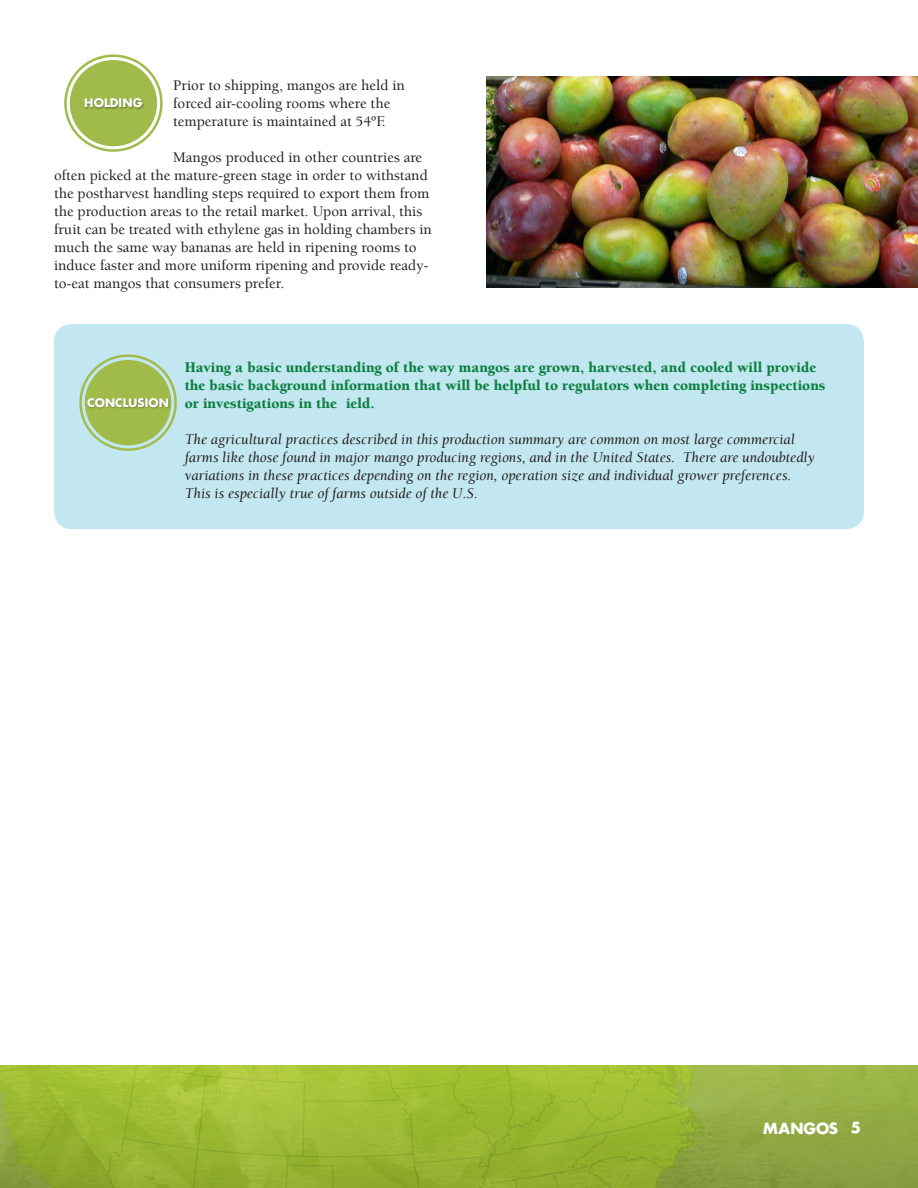
<style>
.page{position:relative;width:918px;height:1188px;background:#fff}
.page>*{position:absolute;margin:0;border:0;box-sizing:border-box;transform-origin:0 0}
.Body_Copy{font:500 15px/18px "Berkeley UC Davis";color:#231f20}
.Body_Copy-2{font:italic 500 15px/18px "Berkeley UC Davis";color:#231f20}
.Body_Copy-3{font:900 15px/18px "Berkeley UC Davis";color:#0d8041}
.t1{font:700 15px "Futura UC Davis";color:#fff}
.t2{font:700 11.55px "Futura UC Davis";color:#fff}
.t3{font:700 11.4px "Futura UC Davis";color:#fff}
</style>
<div class="page">
<div style="left:54px;top:324px;width:810px;height:205px;background:#c3e7f0;border-radius:18px"></div>
<div style="left:70px;top:60px;width:87px;height:86px;background:#a0bb4a;border-radius:50%"></div>
<div style="left:64px;top:54px;width:99px;height:98px;border:2px solid #a0bb4a;border-radius:50%"></div>
<img style="left:84px;top:98px;width:60px;height:12px">
<img style="left:486px;top:77px;width:432px;height:211px">
<div style="left:85px;top:360px;width:86px;height:85px;background:#a0bb4a;border-radius:50%"></div>
<div style="left:79px;top:354px;width:98px;height:97px;border:2px solid #a0bb4a;border-radius:50%"></div>
<img style="left:85px;top:395px;width:87px;height:18px">
<img style="left:704px;top:1066px;width:214px;height:122px">
<svg style="left:0;top:1066px;width:704px;height:122px;background:#9bb633"></svg>
<p class="Body_Copy" style="left:173px;top:76px;width:233px">Prior to shipping, mangos are held in forced air-cooling rooms where the temperature is maintained at 54ºF.</p>
<p class="Body_Copy" style="left:54px;top:148px;width:380px;text-indent:119px">Mangos produced in other countries are often picked at the mature-green stage in order to withstand the postharvest handling steps required to export them from the production areas to the retail market. Upon arrival, this fruit can be treated with ethylene gas in holding chambers in much the same way bananas are held in ripening rooms to induce faster and more uniform ripening and provide ready&shy;to-eat mangos that consumers prefer.</p>
<p class="t2" style="left:84px;top:95px;width:60px">HOLDING</p>
<p class="t3" style="left:87px;top:395px;width:83px">CONCLUSION</p>
<p class="Body_Copy-3" style="left:185px;top:358px;width:642px">Having a basic understanding of the way mangos are grown, harvested, and cooled will provide the basic background information that will be helpful to regulators when completing inspections or investigations in the ield.</p>
<p class="Body_Copy-2" style="left:185px;top:430px;width:632px">The agricultural practices described in this production summary are common on most large commercial farms like those found in major mango producing regions, and in the United States. There are undoubtedly variations in these practices depending on the region, operation size and individual grower preferences.<br>This is especially true of farms outside of the U.S.</p>
<p class="t1" style="left:763px;top:1118px;width:99px">MANGOS 5</p>
</div>
